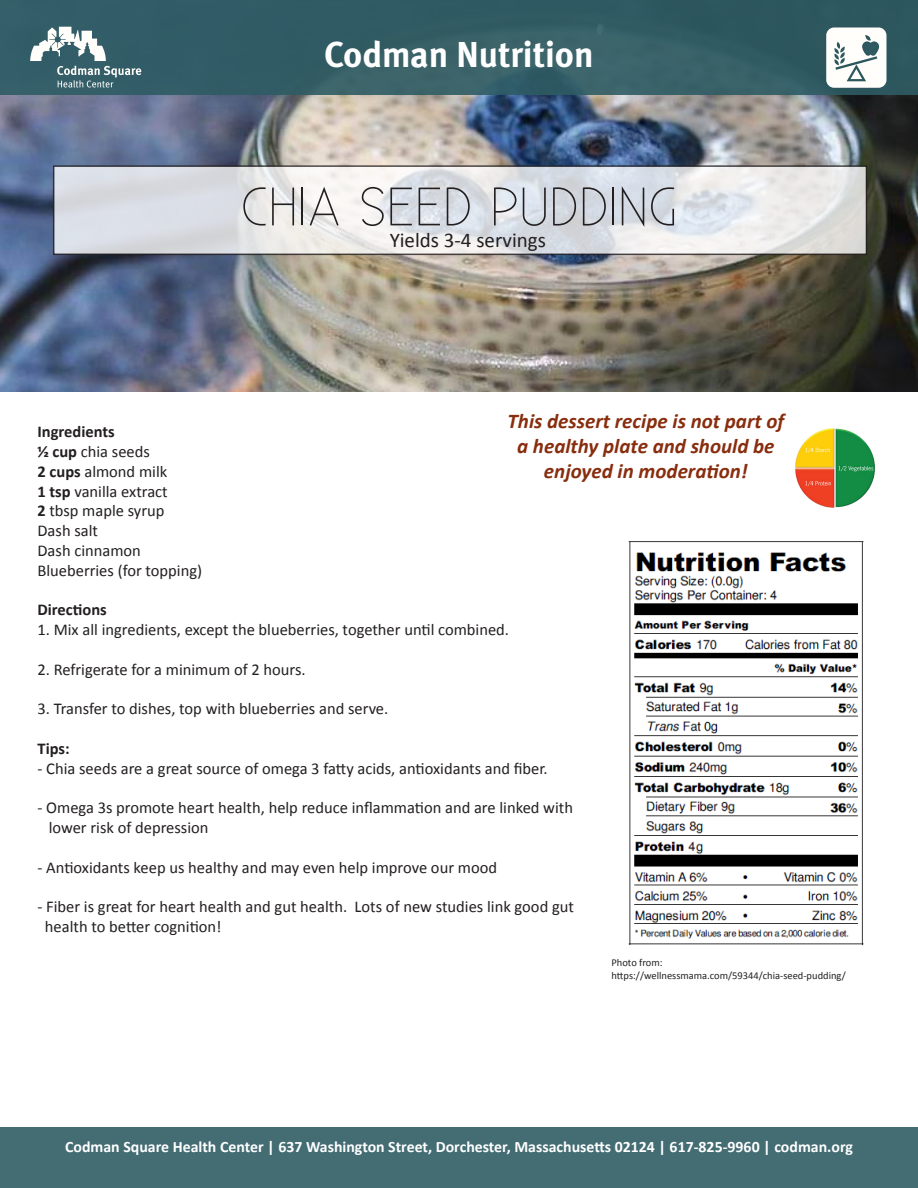
<style>
.page{position:relative;width:918px;height:1188px;background:#fff}
.page>*{position:absolute;margin:0;border:0;box-sizing:border-box;transform-origin:0 0}
.t1{font:300 54px "Existence";color:#231f20}
.t2{font:700 36px "Meta";color:#fff}
.t3{font:italic 700 21px/25.2px "Calibri";color:#882d0e;text-align:center}
.t4{font:21px "Calibri";color:#231f20}
.t5{font:16.5px "Calibri";color:#231f20}
.t6{font:700 16.5px "Calibri";color:#231f20}
.t7{font:700 15.9px "Calibri";color:#fff}
.t8{font:10.5px "Calibri";color:#231f20}
.s1{font-weight:700}
</style>
<div class="page">
<div style="left:0;top:1128px;width:918px;height:60px;background:#436c73"></div>
<img style="left:0;top:95px;width:918px;height:297px">
<div style="left:0;top:0;width:918px;height:95px;background:#2e5c64"></div>
<svg style="left:30px;top:27px;width:111px;height:61px"></svg>
<svg style="left:56px;top:168px;width:808px;height:84px"></svg>
<div style="left:53px;top:165px;width:814px;height:90px;border:2px solid #231f20"></div>
<svg style="left:826px;top:28px;width:60px;height:60px;background:#dce2e0"></svg>
<img style="left:628px;top:541px;width:236px;height:405px">
<img style="left:796px;top:428px;width:79px;height:79px">
<p class="t2" style="left:324px;top:34px;width:271px">Codman Nutrition</p>
<p class="t1" style="left:240px;top:166px;width:439px">CHIA SEED PUDDING</p>
<p class="t4" style="left:390px;top:227px;width:158px">Yields 3-4 servings</p>
<p class="t3" style="left:508px;top:408px;width:278px">This dessert recipe is not part of a healthy plate and should be enjoyed in moderation!</p>
<p class="t6" style="left:38px;top:421px;width:79px">Ingredients</p>
<p class="t5" style="left:38px;top:441px;width:114px"><span class="s1">1/2 cup</span> chia seeds</p>
<p class="t5" style="left:38px;top:461px;width:131px"><span class="s1">2 cups</span> almond milk</p>
<p class="t5" style="left:38px;top:481px;width:132px"><span class="s1">1 tsp</span> vanilla extract</p>
<p class="t5" style="left:38px;top:500px;width:129px"><span class="s1">2</span> tbsp maple syrup</p>
<p class="t5" style="left:38px;top:520px;width:62px">Dash salt</p>
<p class="t5" style="left:38px;top:540px;width:105px">Dash cinnamon</p>
<p class="t5" style="left:38px;top:560px;width:166px">Blueberries (for topping)</p>
<p class="t6" style="left:38px;top:599px;width:71px">Directions</p>
<p class="t5" style="left:38px;top:619px;width:473px">1. Mix all ingredients, except the blueberries, together until combined.</p>
<p class="t5" style="left:38px;top:659px;width:270px">2. Refrigerate for a minimum of 2 hours.</p>
<p class="t5" style="left:38px;top:698px;width:352px">3. Transfer to dishes, top with blueberries and serve.</p>
<p class="t6" style="left:38px;top:738px;width:34px">Tips:</p>
<p class="t5" style="left:38px;top:758px;width:512px">- Chia seeds are a great source of omega 3 fatty acids, antioxidants and fiber.</p>
<p class="t5" style="left:38px;top:797px;width:537px">- Omega 3s promote heart health, help reduce inflammation and are linked with</p>
<p class="t5" style="left:49px;top:817px;width:161px">lower risk of depression</p>
<p class="t5" style="left:38px;top:857px;width:461px">- Antioxidants keep us healthy and may even help improve our mood</p>
<p class="t5" style="left:38px;top:896px;width:538px">- Fiber is great for heart health and gut health. Lots of new studies link good gut</p>
<p class="t5" style="left:45px;top:916px;width:178px">health to better cognition!</p>
<p class="t8" style="left:612px;top:956px;width:53px">Photo from:</p>
<p class="t8" style="left:612px;top:968px;width:236px">https://wellnessmama.com/59344/chia-seed-pudding/</p>
<p class="t7" style="left:65px;top:1136px;width:789px">Codman Square Health Center | 637 Washington Street, Dorchester, Massachusetts 02124 | 617-825-9960 | codman.org</p>
</div>
